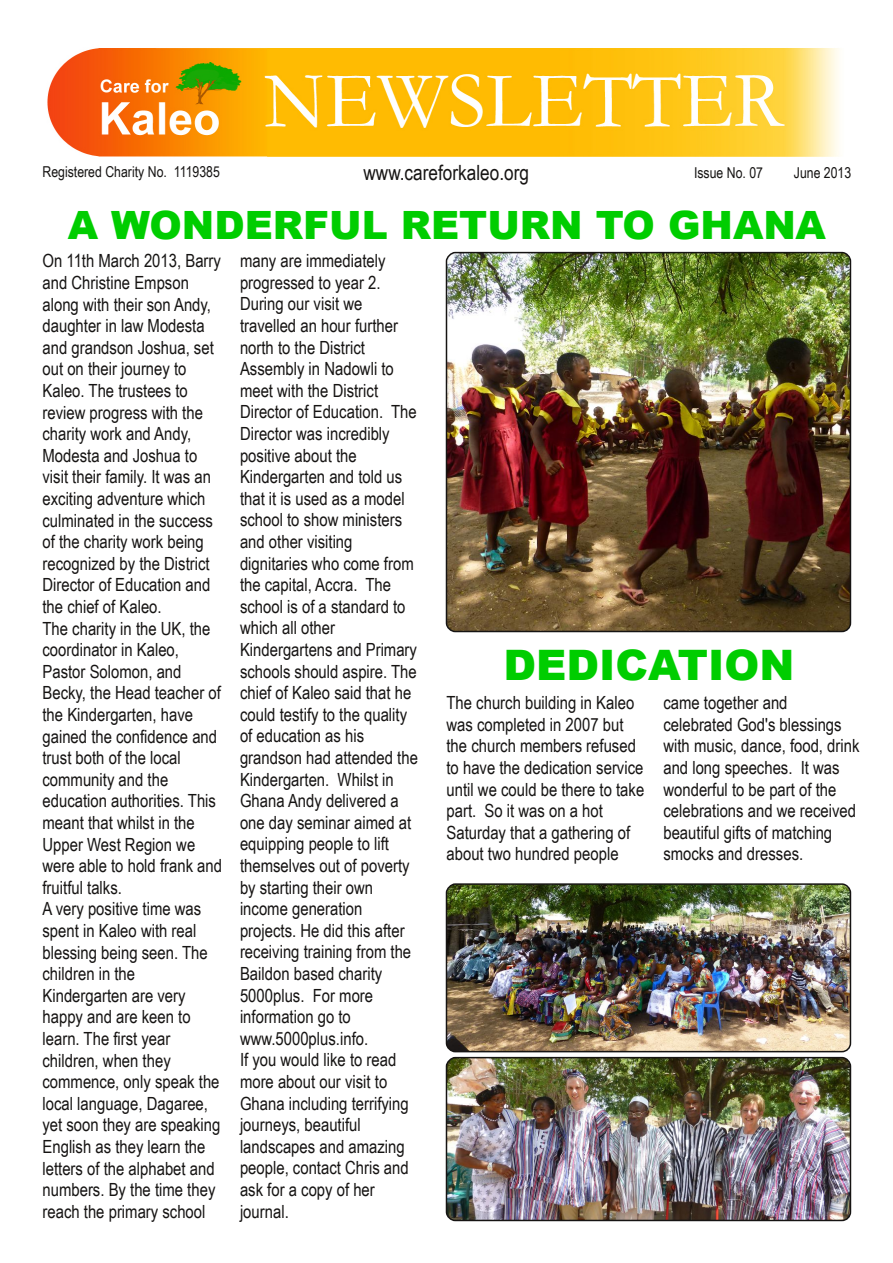
<style>
.page{position:relative;width:893px;height:1263px;background:#fff}
.page>*{position:absolute;margin:0;border:0;box-sizing:border-box;transform-origin:0 0}
.t1{font:900 42px "Arial";color:#00cd00}
.t2{font:900 39px "Arial";color:#00cd00}
.t3{font:21px "Arial Narrow";color:#161413}
.t4{font:18.15px/21.6px "Arial Narrow";color:#161413}
.t5{font:15px "Arial Narrow";color:#161413}
</style>
<div class="page">
<img style="left:47px;top:48px;width:792px;height:109px">
<img style="left:445px;top:251px;width:407px;height:382px">
<img style="left:445px;top:883px;width:407px;height:170px">
<img style="left:445px;top:1056px;width:407px;height:166px">
<p class="t3" style="left:363px;top:161px;width:167px">www.careforkaleo.org</p>
<p class="t5" style="left:43px;top:163px;width:179px">Registered Charity No. 1119385</p>
<p class="t5" style="left:694px;top:164px;width:71px">Issue No. 07</p>
<p class="t5" style="left:794px;top:164px;width:59px">June 2013</p>
<h2 class="t2" style="left:68px;top:196px;width:760px">A WONDERFUL RETURN TO GHANA</h2>
<p class="t4" style="left:43px;top:250px;width:181px">On 11th March 2013, Barry and Christine Empson along with their son Andy, daughter in law Modesta and grandson Joshua, set out on their journey to<br>Kaleo. The trustees to review progress with the charity work and Andy,<br>Modesta and Joshua to visit their family. It was an exciting adventure which culminated in the success of the charity work being recognized by the District<br>Director of Education and the chief of Kaleo.<br>The charity in the UK, the coordinator in Kaleo,<br>Pastor Solomon, and<br>Becky, the Head teacher of the Kindergarten, have gained the confidence and trust both of the local community and the education authorities. This meant that whilst in the<br>Upper West Region we were able to hold frank and fruitful talks.<br>A very positive time was spent in Kaleo with real blessing being seen. The children in the<br>Kindergarten are very happy and are keen to learn. The first year children, when they commence, only speak the local language, Dagaree, yet soon they are speaking<br>English as they learn the letters of the alphabet and numbers. By the time they reach the primary school</p>
<p class="t4" style="left:240px;top:250px;width:179px">many are immediately progressed to year 2.<br>During our visit we travelled an hour further north to the District<br>Assembly in Nadowli to meet with the District<br>Director of Education. The<br>Director was incredibly positive about the<br>Kindergarten and told us that it is used as a model school to show ministers and other visiting dignitaries who come from the capital, Accra. The school is of a standard to which all other<br>Kindergartens and Primary schools should aspire. The chief of Kaleo said that he could testify to the quality of education as his grandson had attended the<br>Kindergarten. Whilst in<br>Ghana Andy delivered a one day seminar aimed at equipping people to lift themselves out of poverty by starting their own income generation projects. He did this after receiving training from the<br>Baildon based charity<br>5000plus. For more information go to www.5000plus.info.<br>If you would like to read more about our visit to<br>Ghana including terrifying journeys, beautiful landscapes and amazing people, contact Chris and ask for a copy of her journal.</p>
<h1 class="t1" style="left:503px;top:633px;width:293px">DEDICATION</h1>
<p class="t4" style="left:446px;top:692px;width:199px">The church building in Kaleo was completed in 2007 but the church members refused to have the dedication service until we could be there to take part. So it was on a hot<br>Saturday that a gathering of about two hundred people</p>
<p class="t4" style="left:663px;top:692px;width:198px">came together and celebrated God's blessings with music, dance, food, drink and long speeches. It was wonderful to be part of the celebrations and we received beautiful gifts of matching smocks and dresses.</p>
</div>
